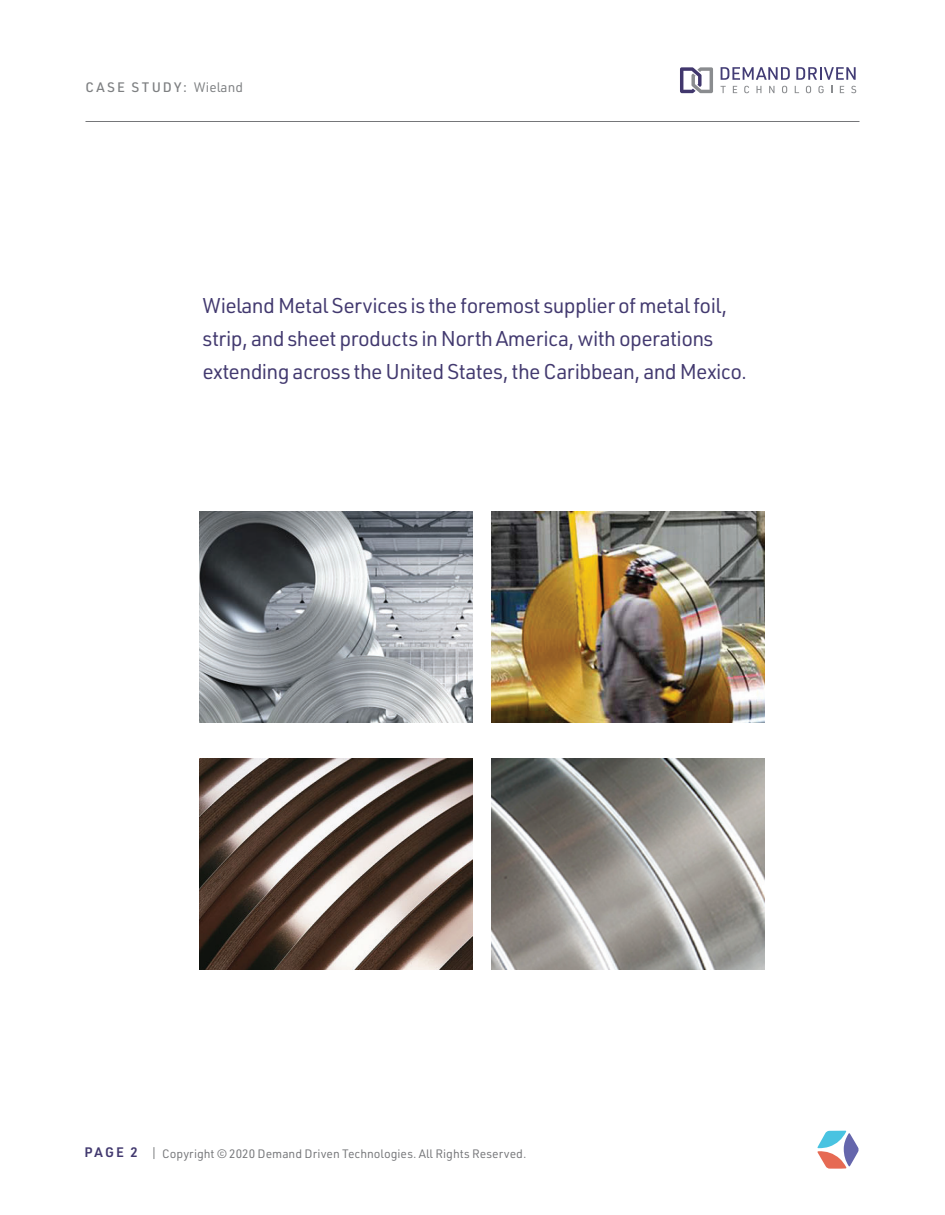
<style>
.page{position:relative;width:945px;height:1215px;background:#fff}
.page>*{position:absolute;margin:0;border:0;box-sizing:border-box;transform-origin:0 0}
.t1{font:21px/33px "URWDIN";letter-spacing:-.03em;color:#42396f}
.t2{font:500 13.5px "URWDIN";letter-spacing:.17em;color:#7e8082}
.t3{font:600 13.5px "URWDIN";color:#42396f}
.t4{font:12px "URWDIN";color:#757679}
.s1{font-weight:400}
</style>
<div class="page">
<svg style="left:721px;top:67px;width:69px;height:13px"></svg>
<svg style="left:796px;top:67px;width:60px;height:13px"></svg>
<svg style="left:721px;top:86px;width:5px;height:7px"></svg>
<svg style="left:733px;top:86px;width:4px;height:7px"></svg>
<svg style="left:744px;top:86px;width:5px;height:7px"></svg>
<svg style="left:756px;top:86px;width:5px;height:7px"></svg>
<svg style="left:769px;top:86px;width:6px;height:7px"></svg>
<svg style="left:782px;top:86px;width:5px;height:7px"></svg>
<svg style="left:806px;top:86px;width:5px;height:7px"></svg>
<svg style="left:818px;top:86px;width:6px;height:7px"></svg>
<svg style="left:840px;top:86px;width:4px;height:7px"></svg>
<svg style="left:851px;top:86px;width:5px;height:7px"></svg>
<svg style="left:680px;top:67px;width:33px;height:26px"></svg>
<svg style="left:154px;top:1147px;width:1px;height:12px"></svg>
<svg style="left:817px;top:1131px;width:42px;height:38px"></svg>
<hr style="left:86px;top:121px;width:774px;height:1px;background:#757679">
<img style="left:200px;top:511px;width:272px;height:211px">
<img style="left:200px;top:758px;width:272px;height:211px">
<img style="left:491px;top:511px;width:273px;height:211px">
<img style="left:491px;top:758px;width:273px;height:211px">
<p class="t2" style="left:86px;top:78px;width:159px">CASE STUDY: <span class="s1">Wieland</span></p>
<p class="t1" style="left:202px;top:288px;width:546px">Wieland Metal Services is the foremost supplier of metal foil, strip, and sheet products in North America, with operations extending across the United States, the Caribbean, and Mexico.</p>
<p class="t3" style="left:85px;top:1143px;width:55px">PAGE 2</p>
<p class="t4" style="left:162px;top:1145px;width:366px">Copyright © 2020 Demand Driven Technologies. All Rights Reserved.</p>
</div>
